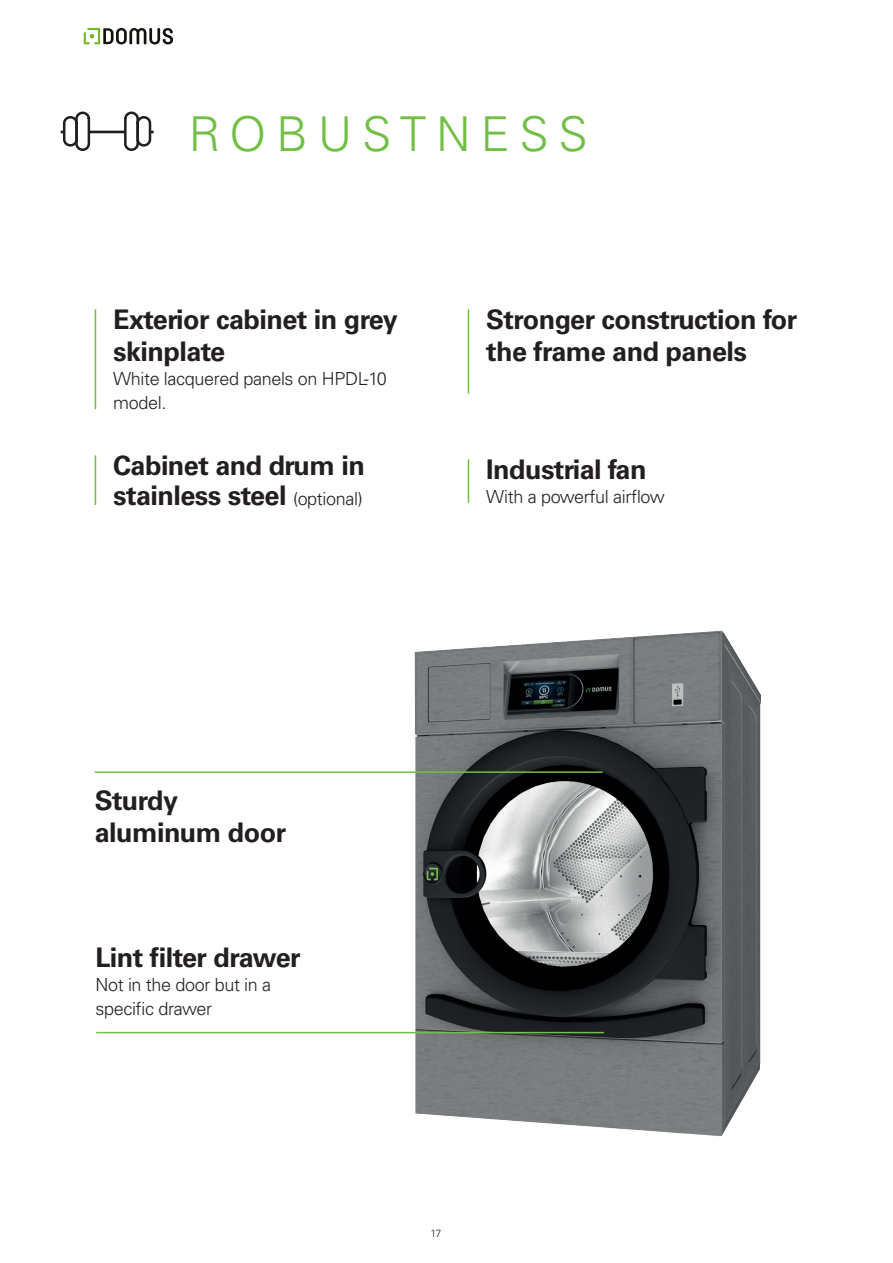
<style>
.page{position:relative;width:893px;height:1263px;background:#fff}
.page>*{position:absolute;margin:0;border:0;box-sizing:border-box;transform-origin:0 0}
.t1{font:300 48px "Univers LT Std";letter-spacing:.2em;color:#71bf44}
.t2{font:700 27px/32.4px "Univers LT Std";letter-spacing:-.02em;color:#231f20}
.t3{font:300 18px/24px "Univers LT Std";letter-spacing:-.02em;color:#231f20}
.t4{font:300 10.5px "Univers LT Std";color:#231f20}
.s1{font-weight:300;font-size:18px}
</style>
<div class="page">
<svg style="left:84px;top:28px;width:89px;height:16px"></svg>
<img style="left:415px;top:630px;width:346px;height:506px">
<hr style="left:95px;top:309px;width:1px;height:100px;background:#71bf44">
<hr style="left:95px;top:455px;width:1px;height:50px;background:#71bf44">
<hr style="left:96px;top:1032px;width:508px;height:1px;background:#71bf44">
<hr style="left:95px;top:771px;width:508px;height:2px;background:#71bf44">
<hr style="left:468px;top:459px;width:1px;height:44px;background:#71bf44">
<div style="left:124px;top:112px;width:15px;height:39px;border:3px solid #231f20;border-radius:6px"></div>
<div style="left:136px;top:116px;width:15px;height:31px;border:3px solid #231f20;border-radius:6px"></div>
<div style="left:75px;top:112px;width:15px;height:39px;border:3px solid #231f20;border-radius:6px"></div>
<div style="left:63px;top:116px;width:15px;height:31px;border:3px solid #231f20;border-radius:6px"></div>
<hr style="left:90px;top:131px;width:35px;height:2px;background:#231f20">
<hr style="left:468px;top:309px;width:1px;height:85px;background:#71bf44">
<p class="t1" style="left:189px;top:105px;width:401px">ROBUSTNESS</p>
<p class="t2" style="left:113px;top:303px;width:286px">Exterior cabinet in grey skinplate</p>
<p class="t3" style="left:113px;top:367px;width:275px">White lacquered panels on HPDL-10 model.</p>
<p class="t2" style="left:113px;top:451px;width:253px;line-height:30px">Cabinet and drum in stainless steel <span class="s1">(optional)</span></p>
<p class="t2" style="left:486px;top:303px;width:313px">Stronger construction for the frame and panels</p>
<p class="t2" style="left:486px;top:453px;width:162px">Industrial fan</p>
<p class="t3" style="left:486px;top:484px;width:180px">With a powerful airflow</p>
<p class="t2" style="left:95px;top:784px;width:193px">Sturdy aluminum door</p>
<p class="t2" style="left:95px;top:941px;width:207px">Lint filter drawer</p>
<p class="t3" style="left:95px;top:972px;width:177px">Not in the door but in a specific drawer</p>
<p class="t4" style="left:430px;top:1227px;width:12px">17</p>
</div>
